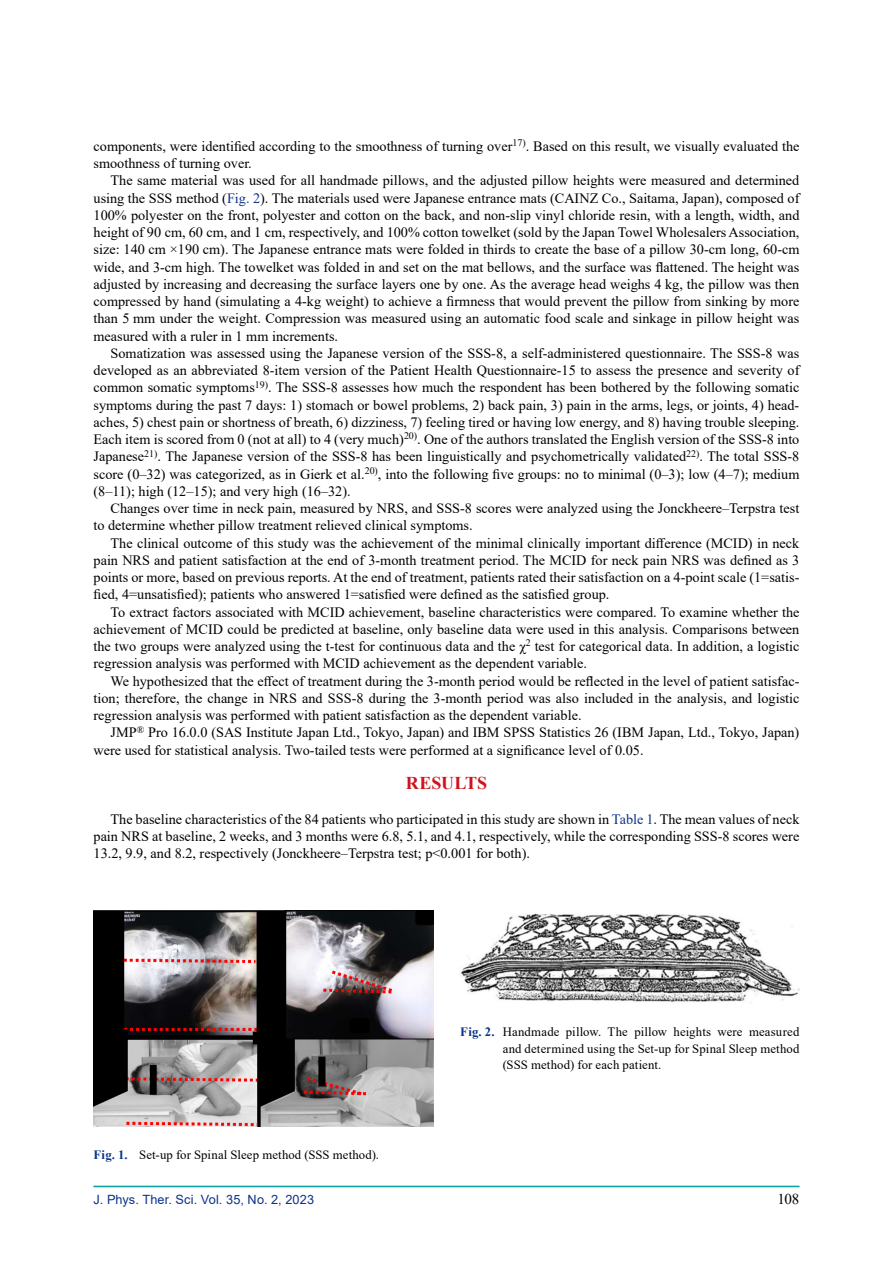
<style>
.page{position:relative;width:893px;height:1263px;background:#fff}
.page>*{position:absolute;margin:0;border:0;box-sizing:border-box;transform-origin:0 0}
.t1{font:700 18px "Times New Roman";letter-spacing:-.005em;color:#d0121b}
.t2{font:15px "Times New Roman";color:#000}
.t3{font:14.25px/17.2px "Times New Roman";color:#000;text-align:justify}
.t4{font:12.75px/16.5px "Times New Roman";letter-spacing:.005em;color:#000;text-align:justify}
.t5{font:12.75px "Arial";letter-spacing:.01em;color:#0c3388}
.s1{color:#0c3388}
.s2{font-weight:700;color:#0c3388}
</style>
<div class="page">
<hr style="left:94px;top:1186px;width:705px;height:1px;background:#009fa1">
<img style="left:94px;top:911px;width:340px;height:216px">
<img style="left:461px;top:913px;width:338px;height:90px">
<p class="t3" style="left:94px;top:137px;width:707px">components, were identified according to the smoothness of turning over<sup>17)</sup>. Based on this result, we visually evaluated the smoothness of turning over.</p>
<p class="t3" style="left:94px;top:171px;width:707px;text-indent:17px">The same material was used for all handmade pillows, and the adjusted pillow heights were measured and determined using the SSS method (<span class="s1">Fig. 2</span>). The materials used were Japanese entrance mats (CAINZ Co., Saitama, Japan), composed of 100% polyester on the front, polyester and cotton on the back, and non-slip vinyl chloride resin, with a length, width, and height of 90 cm, 60 cm, and 1 cm, respectively, and 100% cotton towelket (sold by the Japan Towel Wholesalers Association, size: 140 cm ×190 cm). The Japanese entrance mats were folded in thirds to create the base of a pillow 30-cm long, 60-cm wide, and 3-cm high. The towelket was folded in and set on the mat bellows, and the surface was flattened. The height was adjusted by increasing and decreasing the surface layers one by one. As the average head weighs 4 kg, the pillow was then compressed by hand (simulating a 4-kg weight) to achieve a firmness that would prevent the pillow from sinking by more than 5 mm under the weight. Compression was measured using an automatic food scale and sinkage in pillow height was measured with a ruler in 1 mm increments.</p>
<p class="t3" style="left:94px;top:344px;width:707px;text-indent:17px">Somatization was assessed using the Japanese version of the SSS-8, a self-administered questionnaire. The SSS-8 was developed as an abbreviated 8-item version of the Patient Health Questionnaire-15 to assess the presence and severity of common somatic symptoms<sup>19)</sup>. The SSS-8 assesses how much the respondent has been bothered by the following somatic symptoms during the past 7 days: 1) stomach or bowel problems, 2) back pain, 3) pain in the arms, legs, or joints, 4) head&shy;aches, 5) chest pain or shortness of breath, 6) dizziness, 7) feeling tired or having low energy, and 8) having trouble sleeping.<br>Each item is scored from 0 (not at all) to 4 (very much)<sup>20)</sup>. One of the authors translated the English version of the SSS-8 into Japanese<sup>21)</sup>. The Japanese version of the SSS-8 has been linguistically and psychometrically validated<sup>22)</sup>. The total SSS-8 score (0–32) was categorized, as in Gierk et al.<sup>20)</sup>, into the following five groups: no to minimal (0–3); low (4–7); medium (8–11); high (12–15); and very high (16–32).</p>
<p class="t3" style="left:94px;top:499px;width:707px;text-indent:17px">Changes over time in neck pain, measured by NRS, and SSS-8 scores were analyzed using the Jonckheere–Terpstra test to determine whether pillow treatment relieved clinical symptoms.</p>
<p class="t3" style="left:94px;top:534px;width:707px;text-indent:17px">The clinical outcome of this study was the achievement of the minimal clinically important difference (MCID) in neck pain NRS and patient satisfaction at the end of 3-month treatment period. The MCID for neck pain NRS was defined as 3 points or more, based on previous reports. At the end of treatment, patients rated their satisfaction on a 4-point scale (1=satis&shy;fied, 4=unsatisfied); patients who answered 1=satisfied were defined as the satisfied group.</p>
<p class="t3" style="left:94px;top:603px;width:707px;text-indent:17px">To extract factors associated with MCID achievement, baseline characteristics were compared. To examine whether the achievement of MCID could be predicted at baseline, only baseline data were used in this analysis. Comparisons between the two groups were analyzed using the t-test for continuous data and the χ<sup>2</sup> test for categorical data. In addition, a logistic regression analysis was performed with MCID achievement as the dependent variable.</p>
<p class="t3" style="left:94px;top:672px;width:707px;text-indent:17px">We hypothesized that the effect of treatment during the 3-month period would be reflected in the level of patient satisfac&shy;tion; therefore, the change in NRS and SSS-8 during the 3-month period was also included in the analysis, and logistic regression analysis was performed with patient satisfaction as the dependent variable.</p>
<p class="t3" style="left:94px;top:723px;width:707px;text-indent:17px">JMP<sup>®</sup> Pro 16.0.0 (SAS Institute Japan Ltd., Tokyo, Japan) and IBM SPSS Statistics 26 (IBM Japan, Ltd., Tokyo, Japan) were used for statistical analysis. Two-tailed tests were performed at a significance level of 0.05.</p>
<p class="t1" style="left:406px;top:770px;width:83px">RESULTS</p>
<p class="t3" style="left:94px;top:810px;width:707px;text-indent:17px">The baseline characteristics of the 84 patients who participated in this study are shown in <span class="s1">Table 1</span>. The mean values of neck pain NRS at baseline, 2 weeks, and 3 months were 6.8, 5.1, and 4.1, respectively, while the corresponding SSS-8 scores were 13.2, 9.9, and 8.2, respectively (Jonckheere–Terpstra test; p&lt;0.001 for both).</p>
<p class="t4" style="left:94px;top:1146px;width:287px"><span class="s2">Fig. 1.</span> Set-up for Spinal Sleep method (SSS method).</p>
<p class="t4" style="left:503px;top:1023px;width:298px;text-indent:-42px"><span class="s2">Fig. 2.</span> Handmade pillow. The pillow heights were measured and determined using the Set-up for Spinal Sleep method (SSS method) for each patient.</p>
<p class="t5" style="left:94px;top:1190px;width:222px">J. Phys. Ther. Sci. Vol. 35, No. 2, 2023</p>
<p class="t2" style="left:778px;top:1188px;width:23px">108</p>
</div>
